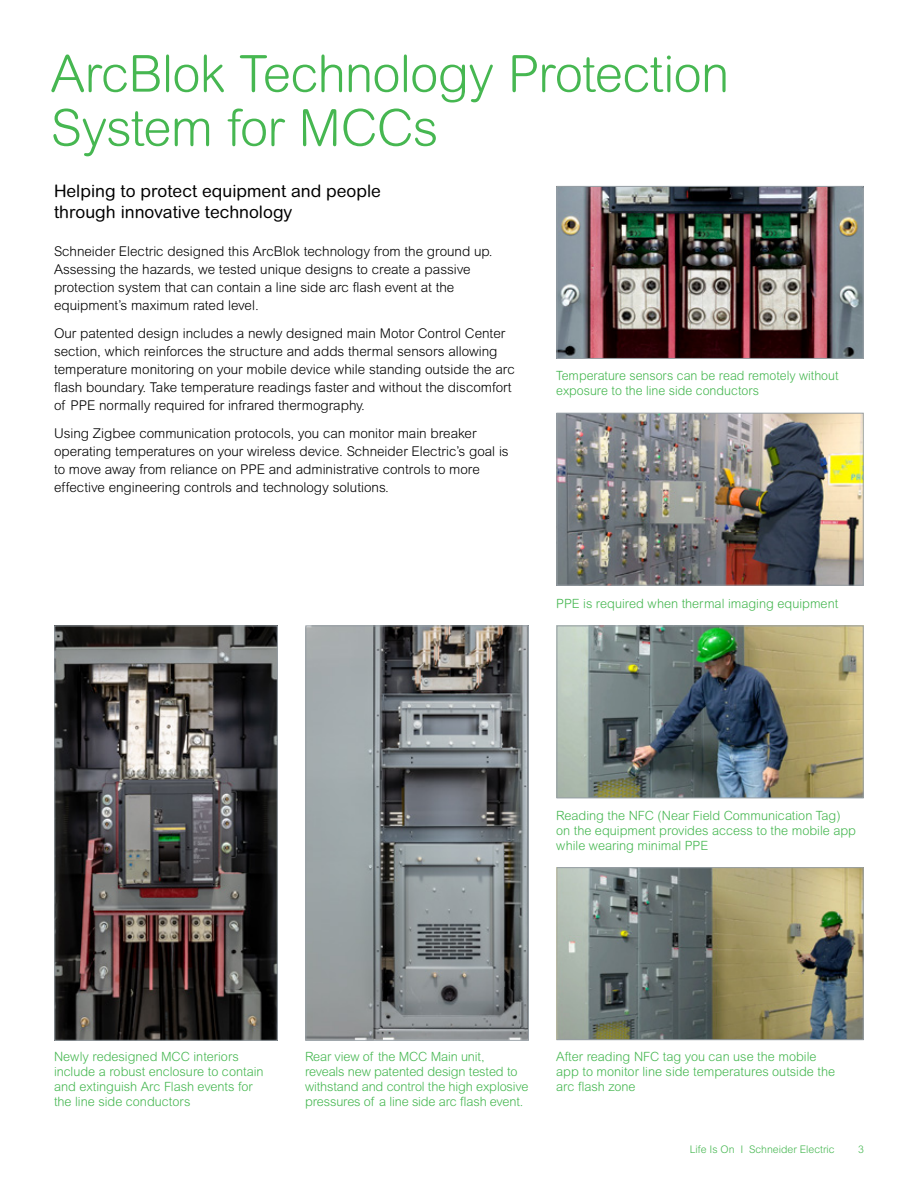
<style>
.page{position:relative;width:918px;height:1188px;background:#fff}
.page>*{position:absolute;margin:0;border:0;box-sizing:border-box;transform-origin:0 0}
.Page_Head_34_36{font:300 51px/54px "Arial Rounded MT Std";letter-spacing:-.015em;color:#46b751}
.Intro_content{font:17.25px/21px "Arial Rounded MT Std";color:#000}
.Body_Copy_9_12{font:300 13.5px/18px "Arial Rounded MT Std";color:#000}
.Image_aption_green{font:300 12.75px/15px "Arial Rounded MT Pro";color:#46b751}
.t1{font:300 10.5px "Arial MT Pro";color:#46b751}
</style>
<div class="page">
<img style="left:56px;top:628px;width:220px;height:411px">
<div style="left:54px;top:626px;width:224px;height:415px;border:1px solid #979fa5"></div>
<img style="left:307px;top:628px;width:220px;height:411px">
<div style="left:305px;top:626px;width:224px;height:415px;border:1px solid #979fa5"></div>
<img style="left:559px;top:188px;width:303px;height:169px">
<div style="left:557px;top:186px;width:307px;height:173px;border:1px solid #979fa5"></div>
<img style="left:559px;top:628px;width:303px;height:168px">
<div style="left:557px;top:626px;width:307px;height:172px;border:1px solid #979fa5"></div>
<img style="left:559px;top:415px;width:303px;height:169px">
<div style="left:557px;top:413px;width:307px;height:173px;border:1px solid #979fa5"></div>
<img style="left:559px;top:869px;width:303px;height:169px">
<div style="left:557px;top:867px;width:307px;height:173px;border:1px solid #979fa5"></div>
<p class="Page_Head_34_36" style="left:51px;top:46px;width:680px">ArcBlok Technology Protection<br>System for MCCs</p>
<p class="Intro_content" style="left:54px;top:181px;width:328px">Helping to protect equipment and people through innovative technology</p>
<p class="Body_Copy_9_12" style="left:54px;top:242px;width:440px">Schneider Electric designed this ArcBlok technology from the ground up.<br>Assessing the hazards, we tested unique designs to create a passive protection system that can contain a line side arc flash event at the equipment’s maximum rated level.</p>
<p class="Body_Copy_9_12" style="left:54px;top:324px;width:462px">Our patented design includes a newly designed main Motor Control Center section, which reinforces the structure and adds thermal sensors allowing temperature monitoring on your mobile device while standing outside the arc flash boundary. Take temperature readings faster and without the discomfort of PPE normally required for infrared thermography.</p>
<p class="Body_Copy_9_12" style="left:54px;top:424px;width:456px">Using Zigbee communication protocols, you can monitor main breaker operating temperatures on your wireless device. Schneider Electric’s goal is to move away from reliance on PPE and administrative controls to more effective engineering controls and technology solutions.</p>
<p class="Image_aption_green" style="left:556px;top:369px;width:284px">Temperature sensors can be read remotely without exposure to the line side conductors</p>
<p class="Image_aption_green" style="left:556px;top:597px;width:284px">PPE is required when thermal imaging equipment</p>
<p class="Image_aption_green" style="left:556px;top:808px;width:301px">Reading the NFC (Near Field Communication Tag) on the equipment provides access to the mobile app while wearing minimal PPE</p>
<p class="Image_aption_green" style="left:54px;top:1050px;width:211px">Newly redesigned MCC interiors include a robust enclosure to contain and extinguish Arc Flash events for the line side conductors</p>
<p class="Image_aption_green" style="left:305px;top:1050px;width:225px">Rear view of the MCC Main unit,<br>reveals new patented design tested to withstand and control the high explosive pressures of a line side arc flash event.</p>
<p class="Image_aption_green" style="left:556px;top:1050px;width:280px">After reading NFC tag you can use the mobile app to monitor line side temperatures outside the arc flash zone</p>
<p class="t1" style="left:690px;top:1142px;width:147px">Life Is On I Schneider Electric</p>
<p class="t1" style="left:858px;top:1142px;width:7px">3</p>
</div>
